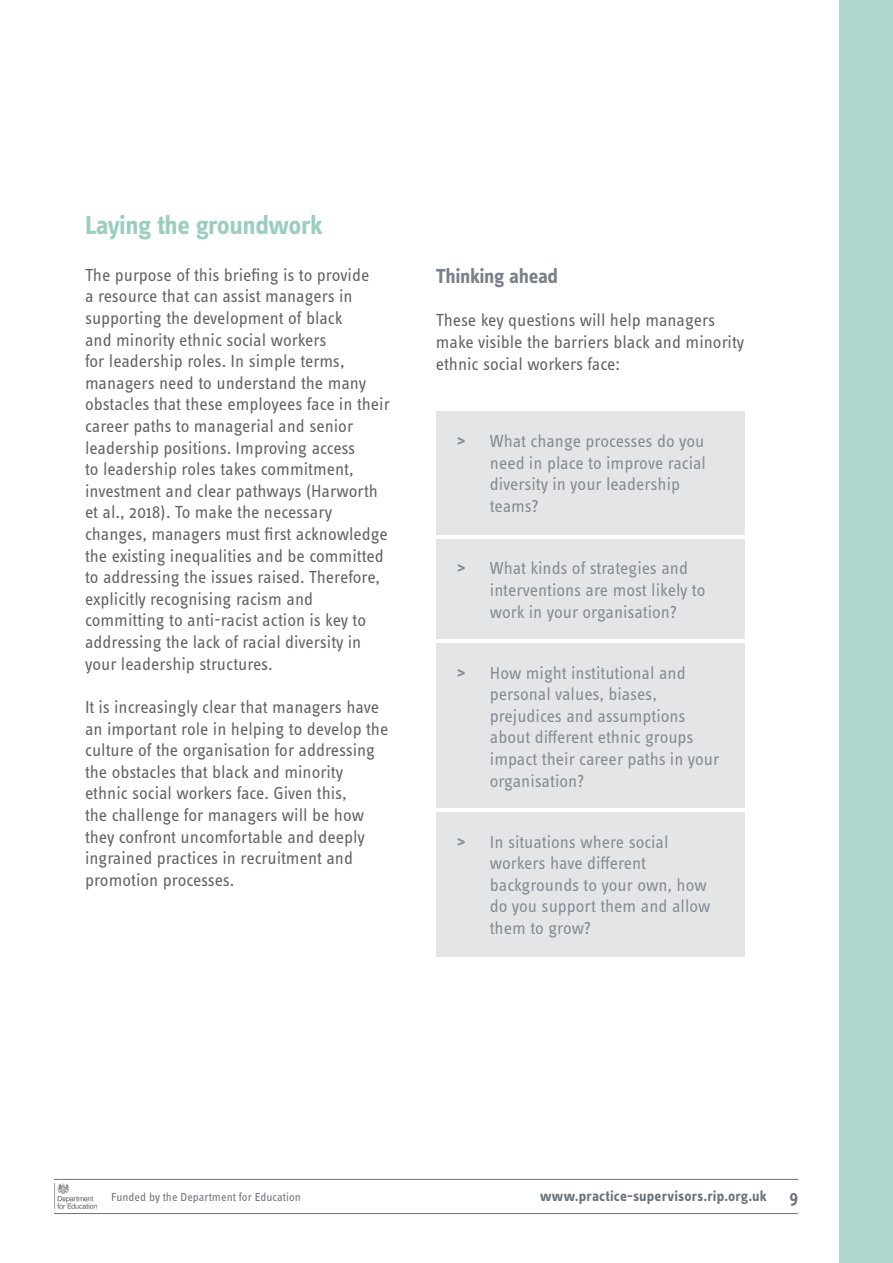
<style>
.page{position:relative;width:893px;height:1263px;background:#fff}
.page>*{position:absolute;margin:0;border:0;box-sizing:border-box;transform-origin:0 0}
.KB_Main_Heading{font:700 27px "Info Text Pro";letter-spacing:-.02em;color:#9bcdc1}
.Sub_Heading{font:700 21px "Info Text Pro";letter-spacing:-.015em;color:#78818a}
.PSDP_body_text{font:18px/21.6px "Info Text Pro";color:#636366}
.t1{font:18px/21.6px "Info Text Pro";color:#78818a}
.t2{font:600 18px "Info Text Pro";color:#69737d}
.t3{font:700 15px "Info Text Pro";letter-spacing:.01em;color:#69737d}
.t4{font:12px "Info Text Pro";color:#69737d}
.s1{font-weight:700}
</style>
<div class="page">
<div style="left:839px;top:0;width:54px;height:1263px;background:#afd7cd"></div>
<hr style="left:54px;top:1213px;width:744px;height:1px;background:#69737d">
<hr style="left:54px;top:1179px;width:744px;height:1px;background:#69737d">
<img style="left:54px;top:1183px;width:42px;height:25px">
<div style="left:436px;top:411px;width:308px;height:124px;background:#e1e3e5"></div>
<div style="left:436px;top:539px;width:308px;height:100px;background:#e1e3e5"></div>
<div style="left:436px;top:643px;width:308px;height:165px;background:#e1e3e5"></div>
<div style="left:436px;top:812px;width:308px;height:144px;background:#e1e3e5"></div>
<p class="KB_Main_Heading" style="left:85px;top:209px;width:240px">Laying the groundwork</p>
<p class="PSDP_body_text" style="left:85px;top:264px;width:306px">The purpose of this briefing is to provide<br>a resource that can assist managers in supporting the development of black<br>and minority ethnic social workers<br>for leadership roles. In simple terms, managers need to understand the many obstacles that these employees face in their career paths to managerial and senior leadership positions. Improving access<br>to leadership roles takes commitment, investment and clear pathways (Harworth et al., 2018). To make the necessary changes, managers must first acknowledge the existing inequalities and be committed to addressing the issues raised. Therefore, explicitly recognising racism and committing to anti-racist action is key to addressing the lack of racial diversity in your leadership structures.</p>
<p class="PSDP_body_text" style="left:85px;top:696px;width:305px">It is increasingly clear that managers have an important role in helping to develop the culture of the organisation for addressing the obstacles that black and minority ethnic social workers face. Given this,<br>the challenge for managers will be how they confront uncomfortable and deeply ingrained practices in recruitment and promotion processes.</p>
<p class="Sub_Heading" style="left:436px;top:263px;width:124px">Thinking ahead</p>
<p class="PSDP_body_text" style="left:436px;top:309px;width:310px">These key questions will help managers make visible the barriers black and minority ethnic social workers face:</p>
<p class="t1" style="left:490px;top:430px;width:218px;text-indent:-33px"><span class="s1">&gt;</span> What change processes do you need in place to improve racial diversity in your leadership teams?</p>
<p class="t1" style="left:490px;top:557px;width:217px;text-indent:-33px"><span class="s1">&gt;</span> What kinds of strategies and interventions are most likely to work in your organisation?</p>
<p class="t1" style="left:490px;top:661px;width:231px;text-indent:-33px"><span class="s1">&gt;</span> How might institutional and personal values, biases, prejudices and assumptions about different ethnic groups impact their career paths in your organisation?</p>
<p class="t1" style="left:490px;top:830px;width:222px;text-indent:-33px"><span class="s1">&gt;</span> In situations where social workers have different backgrounds to your own, how do you support them and allow them to grow?</p>
<p class="t4" style="left:111px;top:1190px;width:191px">Funded by the Department for Education</p>
<p class="t3" style="left:540px;top:1187px;width:228px">www.practice-supervisors.rip.org.uk</p>
<p class="t2" style="left:789px;top:1186px;width:10px">9</p>
</div>
